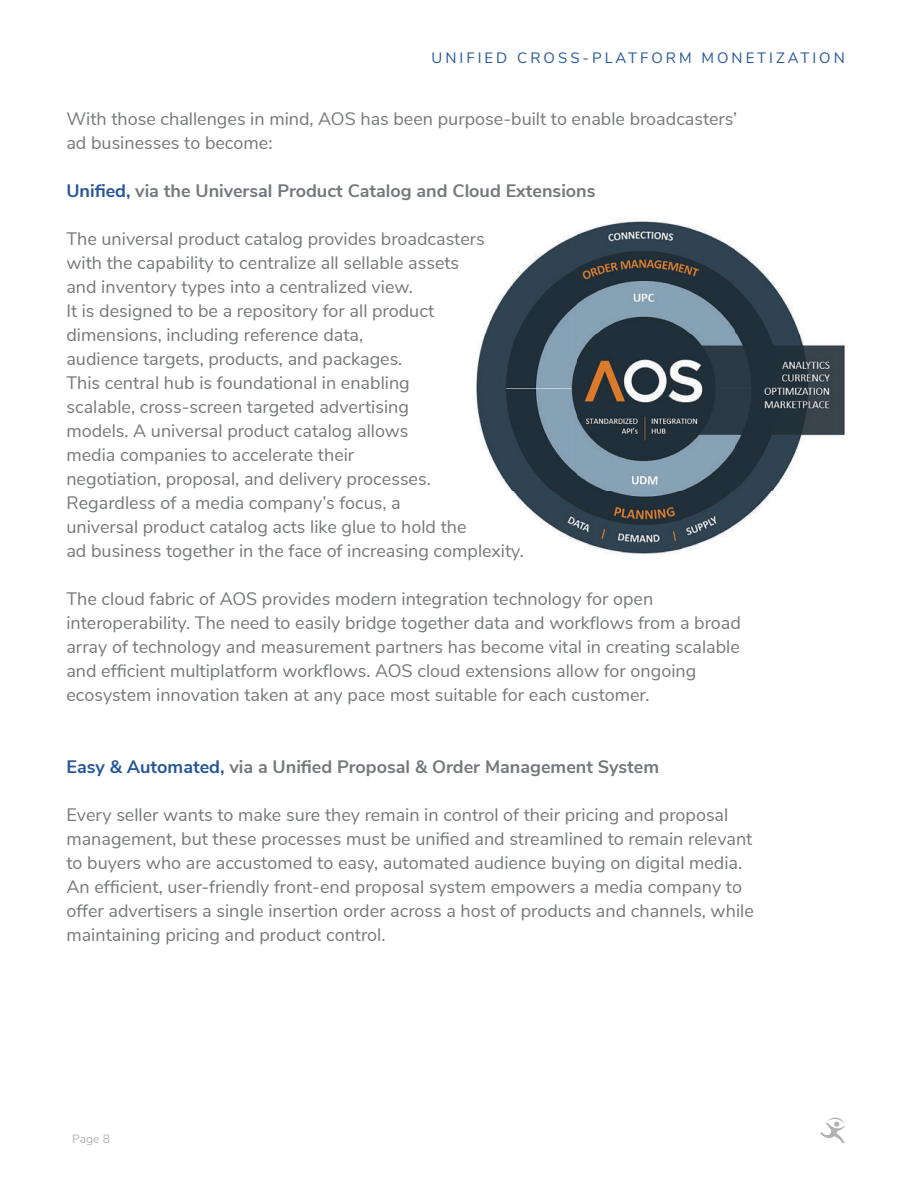
<style>
.page{position:relative;width:918px;height:1188px;background:#fff}
.page>*{position:absolute;margin:0;border:0;box-sizing:border-box;transform-origin:0 0}
.t1{font:18px/24px "Nunito Sans";color:#75787c}
.t2{font:700 18px "Nunito Sans";color:#75787c}
.t3{font:15px "Nunito Sans";letter-spacing:.2em;color:#265799}
.t4{font:12px "Nunito Sans";color:#b1b3b3}
.s1{color:#265799}
</style>
<div class="page">
<svg style="left:820px;top:1117px;width:25px;height:26px"></svg>
<img style="left:476px;top:219px;width:369px;height:336px">
<p class="t3" style="left:432px;top:47px;width:415px">UNIFIED CROSS-PLATFORM MONETIZATION</p>
<p class="t1" style="left:66px;top:106px;width:672px">With those challenges in mind, AOS has been purpose-built to enable broadcasters’ ad businesses to become:</p>
<p class="t2" style="left:66px;top:178px;width:531px"><span class="s1">Unified,</span> via the Universal Product Catalog and Cloud Extensions</p>
<p class="t1" style="left:66px;top:226px;width:459px">The universal product catalog provides broadcasters with the capability to centralize all sellable assets<br>and inventory types into a centralized view.<br>It is designed to be a repository for all product dimensions, including reference data,<br>audience targets, products, and packages.<br>This central hub is foundational in enabling<br>scalable, cross-screen targeted advertising<br>models. A universal product catalog allows<br>media companies to accelerate their<br>negotiation, proposal, and delivery processes.<br>Regardless of a media company’s focus, a<br>universal product catalog acts like glue to hold the<br>ad business together in the face of increasing complexity.</p>
<p class="t1" style="left:66px;top:586px;width:676px">The cloud fabric of AOS provides modern integration technology for open interoperability. The need to easily bridge together data and workflows from a broad array of technology and measurement partners has become vital in creating scalable and efficient multiplatform workflows. AOS cloud extensions allow for ongoing ecosystem innovation taken at any pace most suitable for each customer.</p>
<p class="t2" style="left:66px;top:754px;width:594px"><span class="s1">Easy &amp; Automated,</span> via a Unified Proposal &amp; Order Management System</p>
<p class="t1" style="left:66px;top:802px;width:689px">Every seller wants to make sure they remain in control of their pricing and proposal management, but these processes must be unified and streamlined to remain relevant to buyers who are accustomed to easy, automated audience buying on digital media.<br>An efficient, user-friendly front-end proposal system empowers a media company to offer advertisers a single insertion order across a host of products and channels, while maintaining pricing and product control.</p>
<p class="t4" style="left:72px;top:1130px;width:39px">Page 8</p>
</div>
